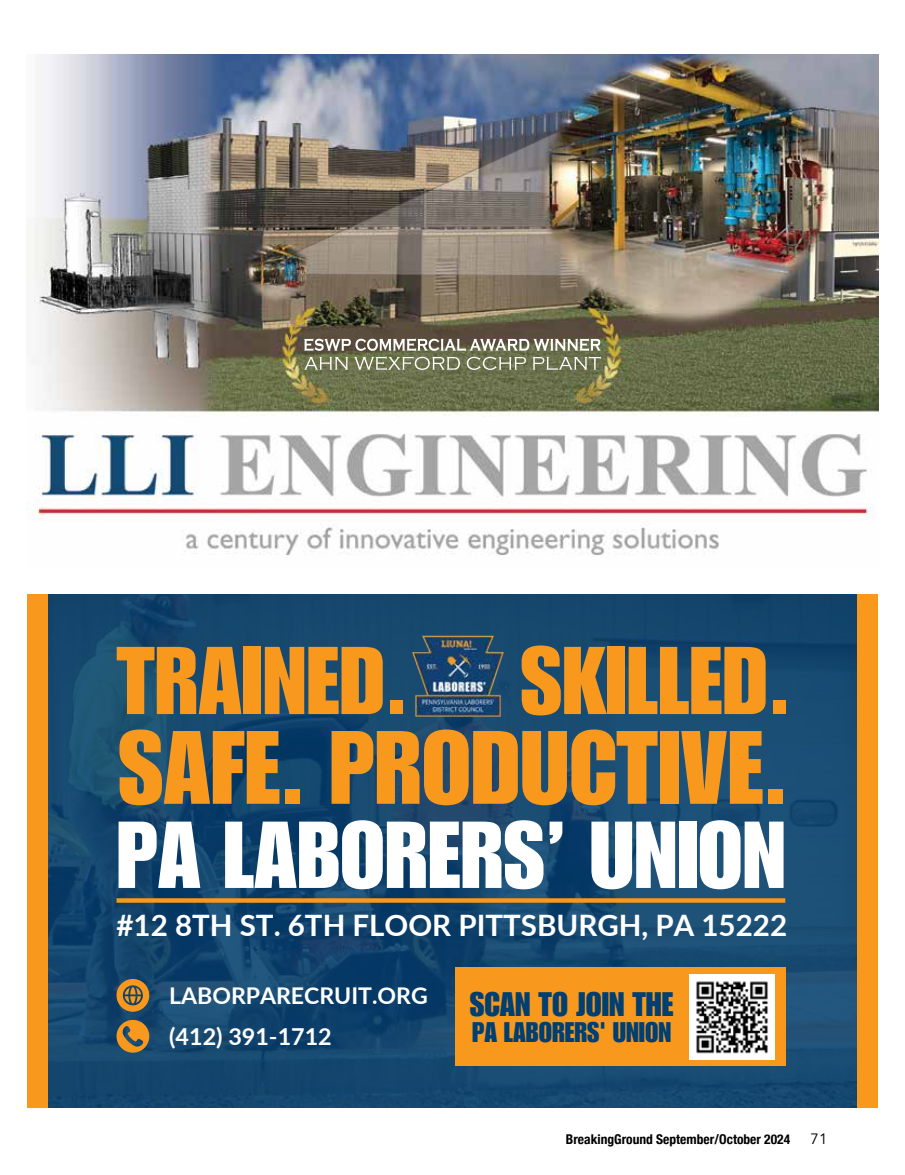
<style>
.page{position:relative;width:905px;height:1175px;background:#fff}
.page>*{position:absolute;margin:0;border:0;box-sizing:border-box;transform-origin:0 0}
.t1{font:101.85px "Impact LT Std";color:#f8981c}
.t2{font:94.05px "Impact LT Std";color:#f8981c}
.t3{font:92.85px "Impact LT Std";color:#fff}
.t4{font:33.15px "Impact LT Std";color:#003f72}
.t5{font:700 29.55px "Lato";color:#fff}
.t6{font:27.6px "Impact LT Std";color:#003f72}
.t7{font:700 23.4px "Lato";color:#fff}
.t8{font:700 23.1px "Lato";color:#fff}
.t9{font:15px "Avenir";color:#000}
.t10{font:700 condensed 13.5px "Helvetica Neue";color:#000}
</style>
<div class="page">
<img style="left:27px;top:54px;width:851px;height:501px">
<img style="left:247px;top:76px;width:457px;height:200px">
<img style="left:255px;top:78px;width:447px;height:197px">
<img style="left:47px;top:594px;width:810px;height:513px">
<img style="left:390px;top:622px;width:130px;height:113px">
<svg style="left:116px;top:898px;width:669px;height:4px;background:#e99221"></svg>
<svg style="left:116px;top:1019px;width:33px;height:33px"></svg>
<svg style="left:116px;top:979px;width:33px;height:32px"></svg>
<div style="left:455px;top:967px;width:331px;height:98px;background:#f8981c"></div>
<img style="left:689px;top:974px;width:85px;height:85px">
<div style="left:27px;top:594px;width:20px;height:513px;background:#f8981c"></div>
<div style="left:857px;top:594px;width:21px;height:513px;background:#f8981c"></div>
<h2 class="t2" style="left:116px;top:626px;width:675px">TRAINED. SKILLED.</h2>
<h1 class="t1" style="left:118px;top:708px;width:671px">SAFE. PRODUCTIVE.</h1>
<h3 class="t3" style="left:116px;top:801px;width:670px">PA LABORERS’ UNION</h3>
<p class="t5" style="left:116px;top:903px;width:672px">#12 8TH ST. 6TH FLOOR PITTSBURGH, PA 15222</p>
<p class="t8" style="left:169px;top:978px;width:260px">LABORPARECRUIT.ORG</p>
<p class="t4" style="left:470px;top:984px;width:205px">SCAN TO JOIN THE</p>
<p class="t6" style="left:472px;top:1015px;width:200px">PA LABORERS' UNION</p>
<p class="t7" style="left:169px;top:1019px;width:164px">(412) 391-1712</p>
<p class="t10" style="left:566px;top:1128px;width:226px">BreakingGround September/October 2024</p>
<p class="t9" style="left:810px;top:1130px;width:19px">71</p>
</div>
